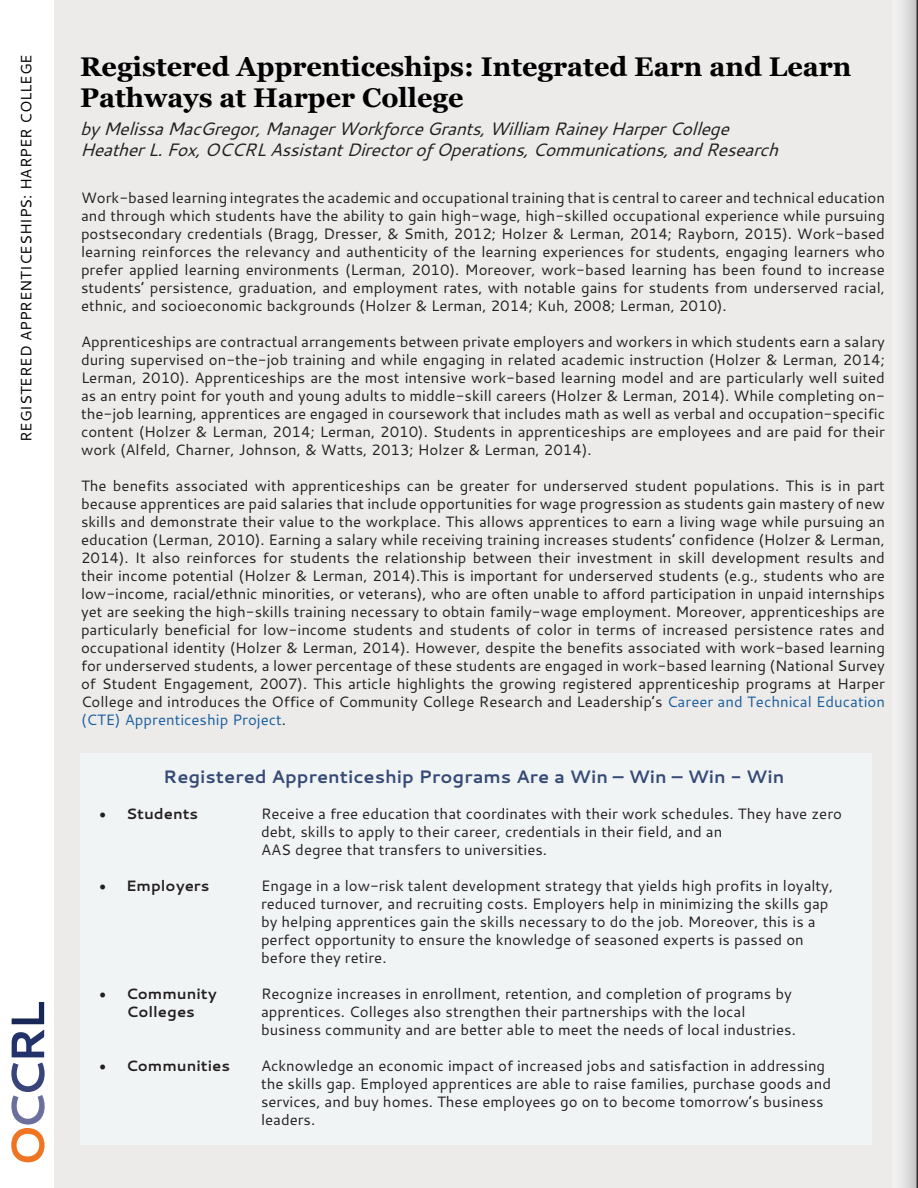
<style>
.page{position:relative;width:918px;height:1188px;background:#fff}
.page>*{position:absolute;margin:0;border:0;box-sizing:border-box;transform-origin:0 0}
.t1{font:700 27px/31px "Georgia";color:#000}
.t2{font:italic 18px "Cantarell";letter-spacing:-.025em;color:#231f20}
.t3{font:700 18px "Cantarell";color:#354a75}
.t4{font:15px/18px "Cantarell";color:#231f20;text-align:justify}
.t5{font:700 15px "Cantarell";color:#231f20}
.t6{font:15px "Cantarell";color:#000}
.s1{color:#175d9e}
.s2{font-family:"Minion Pro";font-size:18px}
</style>
<div class="page">
<div style="left:54px;top:0;width:864px;height:1188px;background:#edebea"></div>
<div style="left:80px;top:753px;width:792px;height:391px;background:#f1f4f5"></div>
<svg style="left:905px;top:0;width:13px;height:1188px"></svg>
<svg style="left:11px;top:1002px;width:34px;height:160px"></svg>
<p class="t6" style="left:16px;top:442px;width:390px;rotate:-90deg">REGISTERED APPRENTICESHIPS: HARPER COLLEGE</p>
<p class="t1" style="left:80px;top:51px;width:773px">Registered Apprenticeships: Integrated Earn and Learn<br>Pathways at Harper College</p>
<p class="t2" style="left:80px;top:116px;width:650px">by Melissa MacGregor, Manager Workforce Grants, William Rainey Harper College</p>
<p class="t2" style="left:80px;top:138px;width:699px">Heather L. Fox, OCCRL Assistant Director of Operations, Communications, and Research</p>
<p class="t4" style="left:81px;top:188px;width:806px">Work-based learning integrates the academic and occupational training that is central to career and technical education and through which students have the ability to gain high-wage, high-skilled occupational experience while pursuing postsecondary credentials (Bragg, Dresser, &amp; Smith, 2012; Holzer &amp; Lerman, 2014; Rayborn, 2015). Work-based learning reinforces the relevancy and authenticity of the learning experiences for students, engaging learners who prefer applied learning environments (Lerman, 2010). Moreover, work-based learning has been found to increase students’ persistence, graduation, and employment rates, with notable gains for students from underserved racial, ethnic, and socioeconomic backgrounds (Holzer &amp; Lerman, 2014; Kuh, 2008; Lerman, 2010).</p>
<p class="t4" style="left:81px;top:332px;width:806px">Apprenticeships are contractual arrangements between private employers and workers in which students earn a salary during supervised on-the-job training and while engaging in related academic instruction (Holzer &amp; Lerman, 2014; Lerman, 2010). Apprenticeships are the most intensive work-based learning model and are particularly well suited as an entry point for youth and young adults to middle-skill careers (Holzer &amp; Lerman, 2014). While completing on&shy;the-job learning, apprentices are engaged in coursework that includes math as well as verbal and occupation-specific content (Holzer &amp; Lerman, 2014; Lerman, 2010). Students in apprenticeships are employees and are paid for their work (Alfeld, Charner, Johnson, &amp; Watts, 2013; Holzer &amp; Lerman, 2014).</p>
<p class="t4" style="left:81px;top:476px;width:806px">The benefits associated with apprenticeships can be greater for underserved student populations. This is in part because apprentices are paid salaries that include opportunities for wage progression as students gain mastery of new skills and demonstrate their value to the workplace. This allows apprentices to earn a living wage while pursuing an education (Lerman, 2010). Earning a salary while receiving training increases students’ confidence (Holzer &amp; Lerman, 2014). It also reinforces for students the relationship between their investment in skill development results and their income potential (Holzer &amp; Lerman, 2014).This is important for underserved students (e.g., students who are low-income, racial/ethnic minorities, or veterans), who are often unable to afford participation in unpaid internships yet are seeking the high-skills training necessary to obtain family-wage employment. Moreover, apprenticeships are particularly beneficial for low-income students and students of color in terms of increased persistence rates and occupational identity (Holzer &amp; Lerman, 2014). However, despite the benefits associated with work-based learning for underserved students, a lower percentage of these students are engaged in work-based learning (National Survey of Student Engagement, 2007). This article highlights the growing registered apprenticeship programs at Harper College and introduces the Office of Community College Research and Leadership’s <span class="s1">Career and Technical Education (CTE) Apprenticeship Project</span>.</p>
<p class="t3" style="left:163px;top:764px;width:623px">Registered Apprenticeship Programs Are a Win – Win – Win - Win</p>
<p class="t5" style="left:99px;top:803px;width:101px"><span class="s2">•</span> Students</p>
<p class="t4" style="left:261px;top:804px;width:583px">Receive a free education that coordinates with their work schedules. They have zero</p>
<p class="t4" style="left:261px;top:822px;width:463px">debt, skills to apply to their career, credentials in their field, and an</p>
<p class="t4" style="left:261px;top:840px;width:288px">AAS degree that transfers to universities.</p>
<p class="t5" style="left:99px;top:875px;width:112px"><span class="s2">•</span> Employers</p>
<p class="t4" style="left:261px;top:876px;width:574px">Engage in a low-risk talent development strategy that yields high profits in loyalty,</p>
<p class="t4" style="left:261px;top:894px;width:569px">reduced turnover, and recruiting costs. Employers help in minimizing the skills gap</p>
<p class="t4" style="left:261px;top:912px;width:556px">by helping apprentices gain the skills necessary to do the job. Moreover, this is a</p>
<p class="t4" style="left:261px;top:930px;width:544px">perfect opportunity to ensure the knowledge of seasoned experts is passed on before they retire.</p>
<p class="t5" style="left:99px;top:983px;width:119px"><span class="s2">•</span> Community</p>
<p class="t4" style="left:261px;top:984px;width:532px">Recognize increases in enrollment, retention, and completion of programs by</p>
<p class="t5" style="left:127px;top:1001px;width:70px">Colleges</p>
<p class="t4" style="left:261px;top:1002px;width:486px">apprentices. Colleges also strengthen their partnerships with the local</p>
<p class="t4" style="left:261px;top:1020px;width:536px">business community and are better able to meet the needs of local industries.</p>
<p class="t5" style="left:99px;top:1055px;width:133px"><span class="s2">•</span> Communities</p>
<p class="t4" style="left:261px;top:1056px;width:572px;text-align:left">Acknowledge an economic impact of increased jobs and satisfaction in addressing the skills gap. Employed apprentices are able to raise families, purchase goods and services, and buy homes. These employees go on to become tomorrow’s business</p>
<p class="t4" style="left:261px;top:1110px;width:56px">leaders.</p>
</div>
